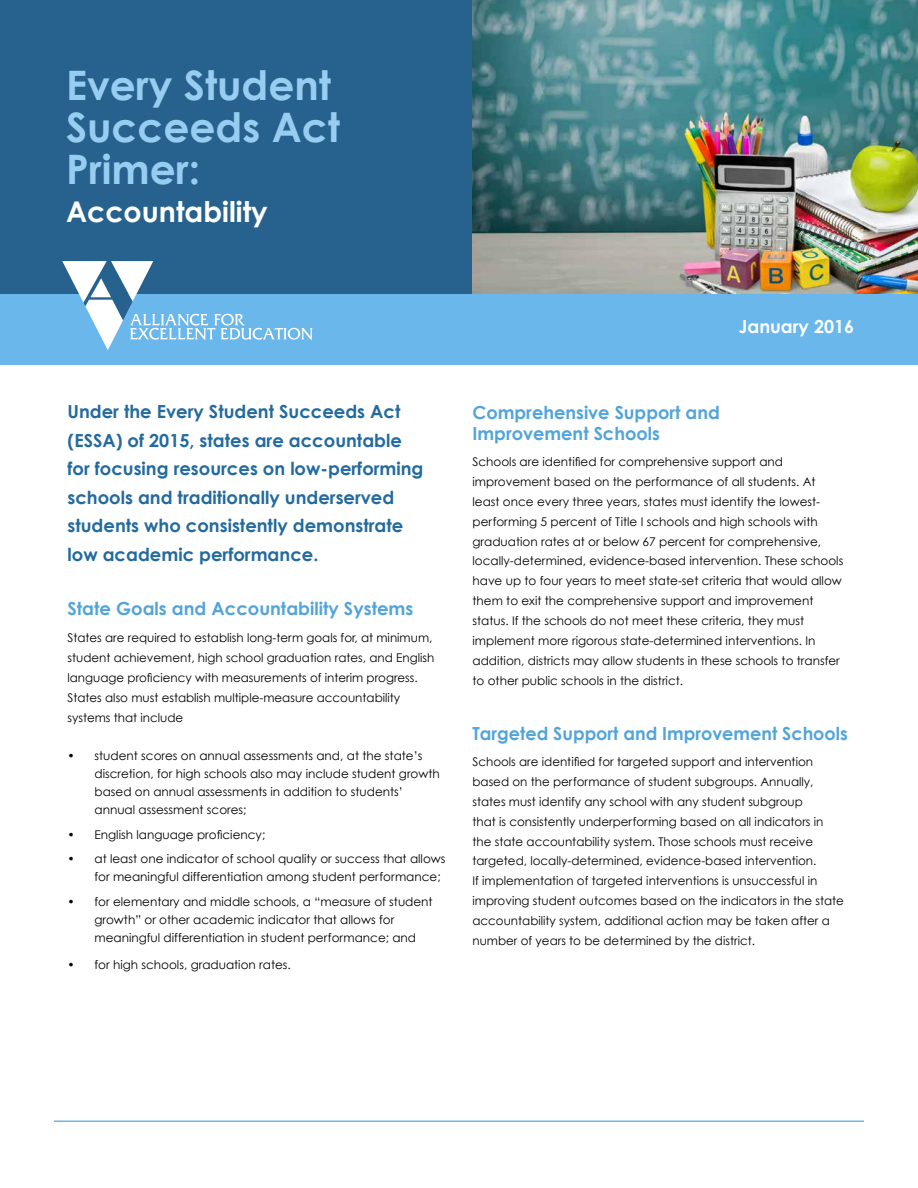
<style>
.page{position:relative;width:918px;height:1188px;background:#fff}
.page>*{position:absolute;margin:0;border:0;box-sizing:border-box;transform-origin:0 0}
.t1{font:700 40.65px/42px "Century Gothic";color:#96cdf1}
.t2{font:700 28.5px "Century Gothic";color:#fff}
.t3{font:700 18px/28.5px "Century Gothic";color:#236a9e}
.t4{font:700 18px/21px "Century Gothic";color:#52a4d9}
.t5{font:700 18px "Century Gothic";color:#fff}
.t6{font:12px/19.8px "Century Gothic";color:#000}
</style>
<div class="page">
<div style="left:0;top:0;width:530px;height:356px;background:#27628e"></div>
<img style="left:472px;top:0;width:446px;height:294px">
<hr style="left:54px;top:1120px;width:810px;height:2px;background:#69b7eb">
<div style="left:0;top:294px;width:918px;height:70px;background:#69b7eb"></div>
<svg style="left:62px;top:261px;width:251px;height:89px"></svg>
<h1 class="t1" style="left:66px;top:63px;width:275px">Every Student<br>Succeeds Act<br>Primer:</h1>
<h2 class="t2" style="left:66px;top:193px;width:203px">Accountability</h2>
<h3 class="t3" style="left:68px;top:397px;width:358px">Under the Every Student Succeeds Act (ESSA) of 2015, states are accountable for focusing resources on low-performing schools and traditionally underserved students who consistently demonstrate low academic performance.</h3>
<h3 class="t4" style="left:68px;top:598px;width:347px">State Goals and Accountability Systems</h3>
<p class="t6" style="left:68px;top:628px;width:368px">States are required to establish long-term goals for, at minimum, student achievement, high school graduation rates, and English language proficiency with measurements of interim progress.<br>States also must establish multiple-measure accountability systems that include</p>
<p class="t6" style="left:94px;top:746px;width:347px;line-height:18px;text-indent:-27px">• student scores on annual assessments and, at the state’s discretion, for high schools also may include student growth based on annual assessments in addition to students’ annual assessment scores;</p>
<p class="t6" style="left:68px;top:824px;width:199px">• English language proficiency;</p>
<p class="t6" style="left:94px;top:850px;width:352px;line-height:18px;text-indent:-27px">• at least one indicator of school quality or success that allows for meaningful differentiation among student performance;</p>
<p class="t6" style="left:94px;top:893px;width:340px;line-height:18px;text-indent:-27px">• for elementary and middle schools, a “measure of student growth” or other academic indicator that allows for meaningful differentiation in student performance; and</p>
<p class="t6" style="left:68px;top:954px;width:225px">• for high schools, graduation rates.</p>
<h3 class="t5" style="left:739px;top:316px;width:117px">January 2016</h3>
<h3 class="t4" style="left:472px;top:401px;width:249px">Comprehensive Support and<br>Improvement Schools</h3>
<p class="t6" style="left:472px;top:452px;width:372px">Schools are identified for comprehensive support and improvement based on the performance of all students. At least once every three years, states must identify the lowest&shy;performing 5 percent of Title I schools and high schools with graduation rates at or below 67 percent for comprehensive, locally-determined, evidence-based intervention. These schools have up to four years to meet state-set criteria that would allow them to exit the comprehensive support and improvement status. If the schools do not meet these criteria, they must implement more rigorous state-determined interventions. In addition, districts may allow students in these schools to transfer to other public schools in the district.</p>
<h3 class="t4" style="left:472px;top:722px;width:377px">Targeted Support and Improvement Schools</h3>
<p class="t6" style="left:472px;top:752px;width:373px">Schools are identified for targeted support and intervention based on the performance of student subgroups. Annually, states must identify any school with any student subgroup<br>that is consistently underperforming based on all indicators in the state accountability system. Those schools must receive targeted, locally-determined, evidence-based intervention.<br>If implementation of targeted interventions is unsuccessful in improving student outcomes based on the indicators in the state accountability system, additional action may be taken after a number of years to be determined by the district.</p>
</div>
